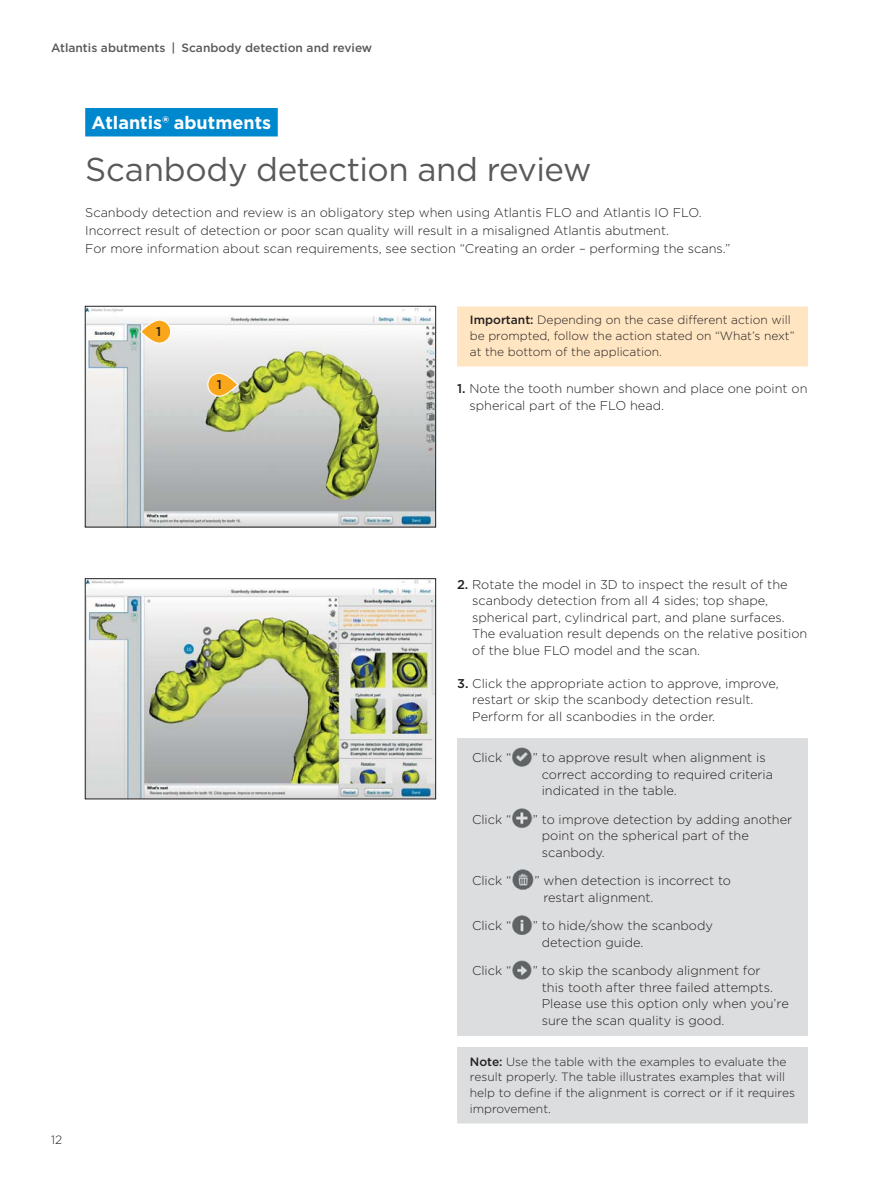
<style>
.page{position:relative;width:893px;height:1191px;background:#fff}
.page>*{position:absolute;margin:0;border:0;box-sizing:border-box;transform-origin:0 0}
.t1{font:33px "Gotham";letter-spacing:-.01em;color:#58595b}
.t2{font:700 18px "Gotham";color:#fff}
.t3{font:300 12.75px/16.5px "Gotham";color:#231f20}
.t4{font:500 12.75px "Gotham";color:#231f20}
.t5{font:300 12px/15.8px "Gotham";color:#231f20}
.t6{font:500 12px "Gotham";color:#58595b}
.s1{font-weight:500}
</style>
<div class="page">
<div style="left:457px;top:738px;width:351px;height:297px;background:#dcddde"></div>
<div style="left:457px;top:306px;width:351px;height:60px;background:#ffe5c1"></div>
<div style="left:457px;top:1047px;width:351px;height:76px;background:#dcddde"></div>
<img style="left:512px;top:747px;width:20px;height:19px">
<img style="left:512px;top:808px;width:20px;height:20px">
<img style="left:512px;top:869px;width:22px;height:20px">
<img style="left:512px;top:915px;width:20px;height:19px">
<img style="left:512px;top:960px;width:20px;height:19px">
<img style="left:87px;top:308px;width:347px;height:217px">
<div style="left:85px;top:306px;width:351px;height:221px;border:1px solid #231f20"></div>
<img style="left:87px;top:580px;width:347px;height:217px">
<div style="left:85px;top:578px;width:351px;height:221px;border:1px solid #231f20"></div>
<div style="left:85px;top:108px;width:193px;height:28px;background:#0088ce"></div>
<svg style="left:208px;top:373px;width:30px;height:23px"></svg>
<div style="left:207px;top:372px;width:31px;height:25px;border:1px solid #fff;border-radius:12px"></div>
<svg style="left:141px;top:320px;width:30px;height:23px"></svg>
<div style="left:140px;top:319px;width:31px;height:25px;border:1px solid #fff;border-radius:12px"></div>
<p class="t6" style="left:51px;top:43px;width:323px">Atlantis abutments | Scanbody detection and review</p>
<h2 class="t2" style="left:92px;top:117px;width:181px">Atlantis® abutments</h2>
<h1 class="t1" style="left:85px;top:154px;width:508px">Scanbody detection and review</h1>
<p class="t3" style="left:85px;top:204px;width:647px;line-height:18px">Scanbody detection and review is an obligatory step when using Atlantis FLO and Atlantis IO FLO.<br>Incorrect result of detection or poor scan quality will result in a misaligned Atlantis abutment.<br>For more information about scan requirements, see section “Creating an order – performing the scans.”</p>
<p class="t4" style="left:156px;top:325px;width:7px">1</p>
<p class="t4" style="left:217px;top:379px;width:7px">1</p>
<p class="t5" style="left:51px;top:1133px;width:13px">12</p>
<p class="t5" style="left:470px;top:313px;width:326px"><span class="s1">Important:</span> Depending on the case different action will be prompted, follow the action stated on “What’s next” at the bottom of the application.</p>
<p class="t3" style="left:469px;top:381px;width:340px;text-indent:-12px"><span class="s1">1.</span> Note the tooth number shown and place one point on spherical part of the FLO head.</p>
<p class="t3" style="left:472px;top:577px;width:337px;text-indent:-15px"><span class="s1">2.</span> Rotate the model in 3D to inspect the result of the scanbody detection from all 4 sides; top shape, spherical part, cylindrical part, and plane surfaces.<br>The evaluation result depends on the relative position of the blue FLO model and the scan.</p>
<p class="t3" style="left:472px;top:676px;width:308px;text-indent:-15px"><span class="s1">3.</span> Click the appropriate action to approve, improve, restart or skip the scanbody detection result.<br>Perform for all scanbodies in the order.</p>
<p class="t3" style="left:472px;top:750px;width:41px">Click “</p>
<p class="t3" style="left:542px;top:750px;width:233px;text-indent:-9px">” to approve result when alignment is correct according to required criteria indicated in the table.</p>
<p class="t3" style="left:472px;top:812px;width:41px">Click “</p>
<p class="t3" style="left:542px;top:812px;width:252px;text-indent:-9px">” to improve detection by adding another point on the spherical part of the scanbody.</p>
<p class="t3" style="left:472px;top:873px;width:41px">Click “</p>
<p class="t3" style="left:543px;top:873px;width:189px;text-indent:-9px">” when detection is incorrect to restart alignment.</p>
<p class="t3" style="left:472px;top:918px;width:41px">Click “</p>
<p class="t3" style="left:542px;top:918px;width:173px;text-indent:-9px">” to hide/show the scanbody detection guide.</p>
<p class="t3" style="left:472px;top:963px;width:41px">Click “</p>
<p class="t3" style="left:542px;top:963px;width:248px;text-indent:-9px">” to skip the scanbody alignment for<br>this tooth after three failed attempts.<br>Please use this option only when you’re sure the scan quality is good.</p>
<p class="t5" style="left:470px;top:1054px;width:327px"><span class="s1">Note:</span> Use the table with the examples to evaluate the result properly. The table illustrates examples that will help to define if the alignment is correct or if it requires improvement.</p>
</div>
